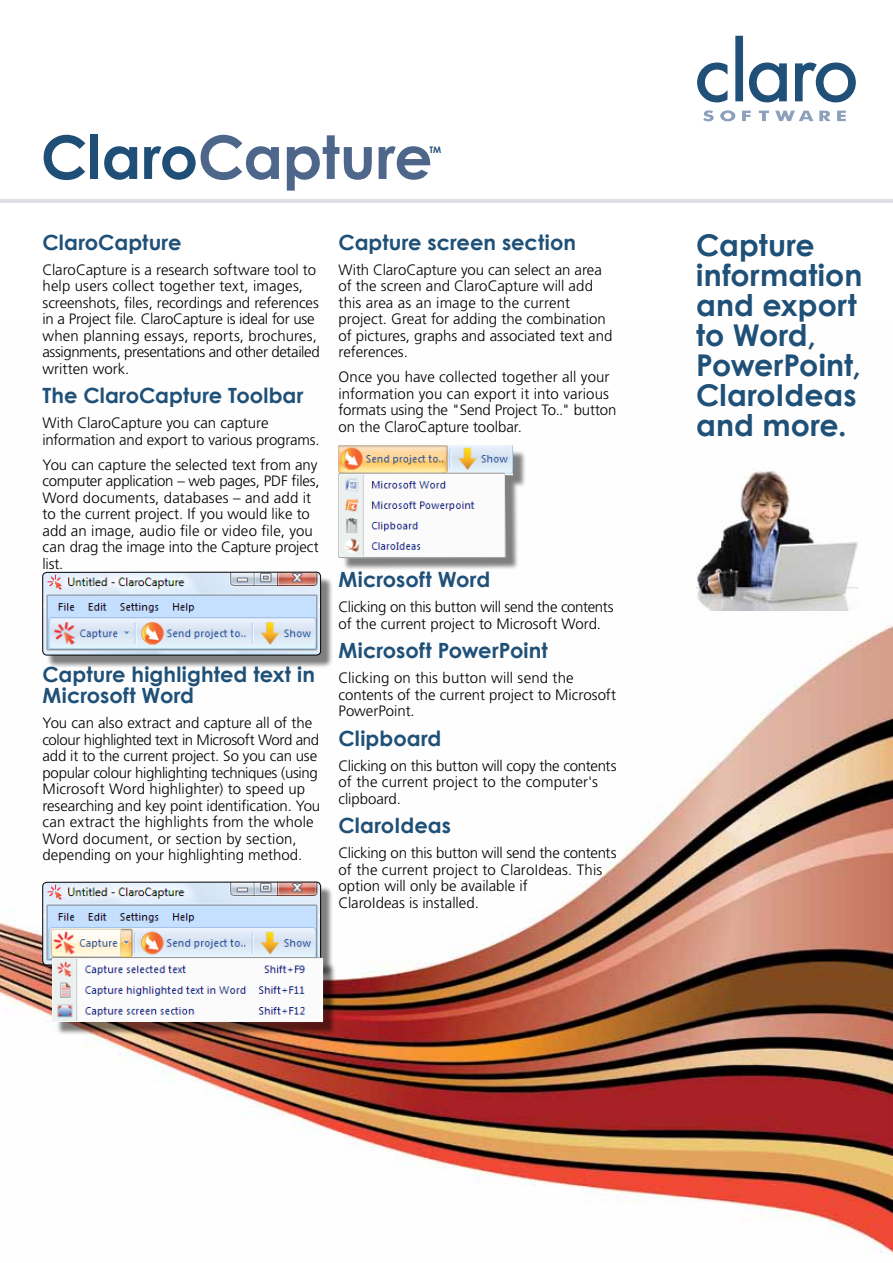
<style>
.page{position:relative;width:893px;height:1263px;background:#fff}
.page>*{position:absolute;margin:0;border:0;box-sizing:border-box;transform-origin:0 0}
.t1{font:700 60px "Century Gothic";letter-spacing:-.005em;color:#4d668a}
.t2{font:700 30px/30px "Century Gothic";letter-spacing:.005em;color:#1f5078}
.t3{font:700 21px/21px "Century Gothic";letter-spacing:.005em;color:#1f5078}
.t4{font:300 15px/16.5px "Frutiger";letter-spacing:-.005em;color:#000}
.t5{font:700 9px "Century Gothic";color:#1f5078}
.s1{color:#1f4f77}
</style>
<div class="page">
<img style="left:0;top:571px;width:893px;height:685px">
<hr style="left:0;top:199px;width:893px;height:4px;background:#dfe0e7">
<svg style="left:703px;top:110px;width:11px;height:11px"></svg>
<svg style="left:720px;top:110px;width:15px;height:11px"></svg>
<svg style="left:742px;top:111px;width:9px;height:10px"></svg>
<svg style="left:759px;top:111px;width:10px;height:10px"></svg>
<svg style="left:775px;top:111px;width:38px;height:10px"></svg>
<svg style="left:819px;top:111px;width:12px;height:10px"></svg>
<svg style="left:837px;top:111px;width:9px;height:10px"></svg>
<div style="left:736px;top:36px;width:6px;height:65px;background:#1f5078"></div>
<div style="left:735px;top:36px;width:8px;height:65px;border:1px solid #214f77"></div>
<svg style="left:749px;top:62px;width:38px;height:41px"></svg>
<svg style="left:795px;top:62px;width:61px;height:41px"></svg>
<svg style="left:697px;top:62px;width:31px;height:41px"></svg>
<img style="left:696px;top:469px;width:162px;height:141px">
<div style="left:46px;top:576px;width:288px;height:92px;background:#000;opacity:.5"></div>
<img style="left:43px;top:572px;width:278px;height:83px">
<div style="left:43px;top:572px;width:278px;height:83px;border:1px solid #000;border-radius:4px"></div>
<div style="left:46px;top:886px;width:288px;height:92px;background:#000;opacity:.5"></div>
<img style="left:43px;top:882px;width:278px;height:83px">
<div style="left:43px;top:882px;width:278px;height:83px;border:1px solid #000;border-radius:4px"></div>
<div style="left:56px;top:962px;width:280px;height:73px;background:#000;opacity:.5"></div>
<img style="left:50px;top:928px;width:273px;height:94px">
<div style="left:342px;top:449px;width:184px;height:122px;background:#000;opacity:.5"></div>
<img style="left:338px;top:445px;width:176px;height:113px">
<h1 class="t1" style="left:41px;top:119px;width:393px"><span class="s1">Claro</span>Capture</h1>
<p class="t5" style="left:429px;top:145px;width:13px">TM</p>
<h3 class="t3" style="left:43px;top:231px;width:140px">ClaroCapture</h3>
<p class="t4" style="left:43px;top:261px;width:279px">ClaroCapture is a research software tool to help users collect together text, images, screenshots, files, recordings and references in a Project file. ClaroCapture is ideal for use when planning essays, reports, brochures, assignments, presentations and other detailed written work.</p>
<h3 class="t3" style="left:43px;top:385px;width:263px">The ClaroCapture Toolbar</h3>
<p class="t4" style="left:43px;top:415px;width:279px">With ClaroCapture you can capture information and export to various programs.</p>
<p class="t4" style="left:43px;top:456px;width:279px">You can capture the selected text from any computer application – web pages, PDF files, Word documents, databases – and add it to the current project. If you would like to add an image, audio file or video file, you can drag the image into the Capture project list.</p>
<h3 class="t3" style="left:43px;top:664px;width:274px">Capture highlighted text in<br>Microsoft Word</h3>
<p class="t4" style="left:43px;top:715px;width:279px">You can also extract and capture all of the colour highlighted text in Microsoft Word and add it to the current project. So you can use popular colour highlighting techniques (using Microsoft Word highlighter) to speed up researching and key point identification. You can extract the highlights from the whole Word document, or section by section, depending on your highlighting method.</p>
<h3 class="t3" style="left:339px;top:231px;width:239px">Capture screen section</h3>
<p class="t4" style="left:339px;top:261px;width:275px">With ClaroCapture you can select an area of the screen and ClaroCapture will add this area as an image to the current project. Great for adding the combination of pictures, graphs and associated text and references.</p>
<p class="t4" style="left:339px;top:369px;width:279px">Once you have collected together all your information you can export it into various formats using the "Send Project To.." button on the ClaroCapture toolbar.</p>
<h3 class="t3" style="left:339px;top:569px;width:153px">Microsoft Word</h3>
<p class="t4" style="left:339px;top:599px;width:277px">Clicking on this button will send the contents of the current project to Microsoft Word.</p>
<h3 class="t3" style="left:339px;top:640px;width:211px">Microsoft PowerPoint</h3>
<p class="t4" style="left:339px;top:670px;width:279px">Clicking on this button will send the contents of the current project to Microsoft<br>PowerPoint.</p>
<h3 class="t3" style="left:339px;top:727px;width:104px">Clipboard</h3>
<p class="t4" style="left:339px;top:757px;width:279px">Clicking on this button will copy the contents of the current project to the computer's clipboard.</p>
<h3 class="t3" style="left:339px;top:815px;width:114px">ClaroIdeas</h3>
<p class="t4" style="left:339px;top:845px;width:279px">Clicking on this button will send the contents of the current project to ClaroIdeas. This option will only be available if<br>ClaroIdeas is installed.</p>
<h2 class="t2" style="left:696px;top:230px;width:168px">Capture information and export to Word,<br>PowerPoint,<br>ClaroIdeas and more.</h2>
</div>
